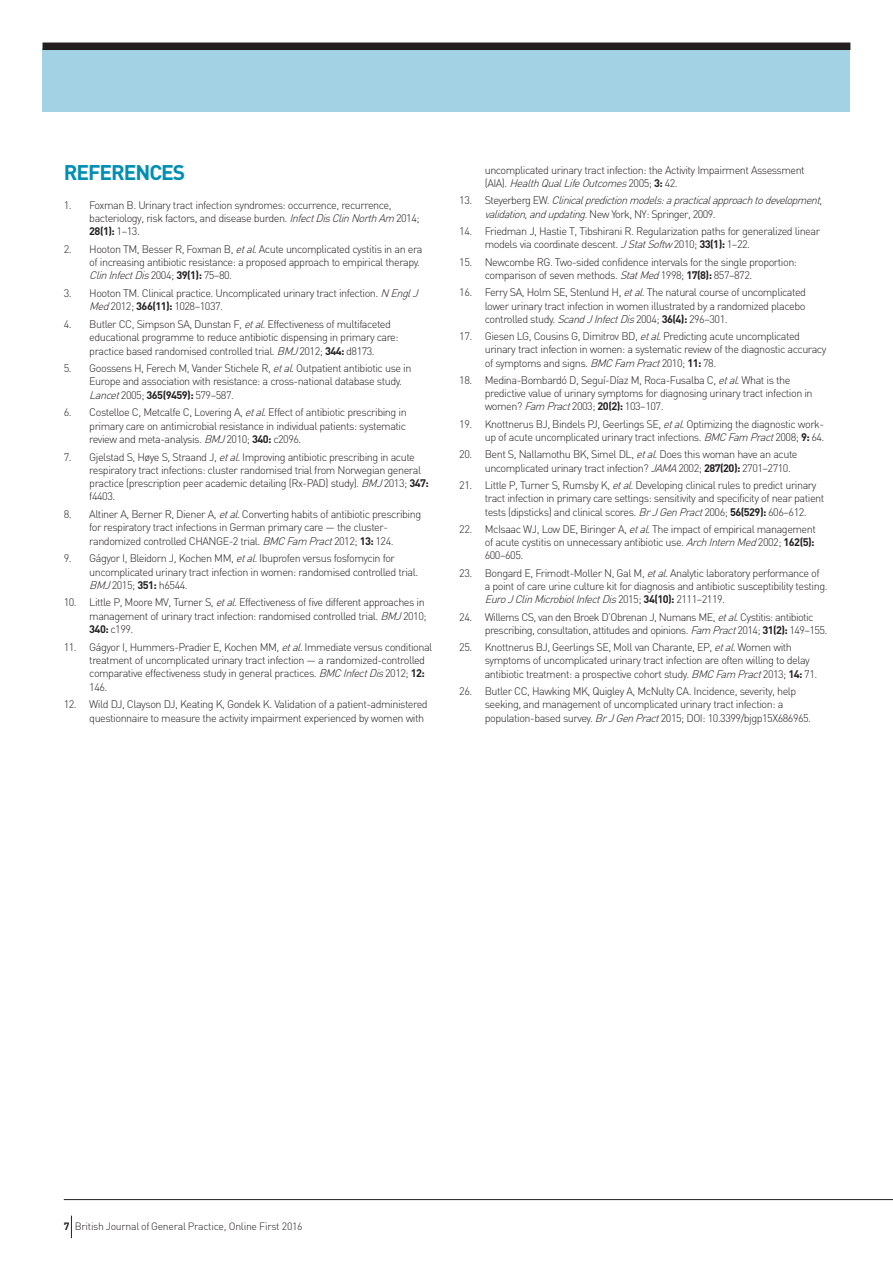
<style>
.page{position:relative;width:893px;height:1263px;background:#fff}
.page>*{position:absolute;margin:0;border:0;box-sizing:border-box;transform-origin:0 0}
.t1{font:700 21px "DIN";letter-spacing:-.05em;color:#008fb3}
.t2{font:300 10.8px/13.4px "DIN";letter-spacing:-.045em;color:#231f20}
.t3{font:italic 300 10.8px/13.2px "DIN";color:#231f20}
.t4{font:300 10.5px "DIN";letter-spacing:-.025em;color:#231f20}
.s1{font-style:italic}
.s2{font-weight:700}
.s3{font-style:normal}
</style>
<div class="page">
<div style="left:43px;top:48px;width:807px;height:64px;background:#a2d2e3"></div>
<div style="left:43px;top:43px;width:807px;height:7px;background:#231f20"></div>
<svg style="left:71px;top:1216px;width:1px;height:22px"></svg>
<hr style="left:64px;top:1199px;width:829px;height:1px;background:#231f20">
<h1 class="t1" style="left:64px;top:159px;width:123px">REFERENCES</h1>
<p class="t2" style="left:89px;top:198px;width:332px;text-indent:-26px">1. Foxman B. Urinary tract infection syndromes: occurrence, recurrence, bacteriology, risk factors, and disease burden. <span class="s1">InfectDisClinNorthAm</span> 2014;<br><span class="s2">28(1):</span> 1–13.</p>
<p class="t2" style="left:89px;top:242px;width:335px;text-indent:-26px">2. Hooton TM, Besser R, Foxman B, <span class="s1">etal.</span>Acute uncomplicated cystitis in an era of increasing antibiotic resistance: a proposed approach to empirical therapy.<br><span class="s1">ClinInfectDis</span>2004; <span class="s2">39(1):</span> 75–80.</p>
<p class="t2" style="left:89px;top:286px;width:334px;text-indent:-26px">3. Hooton TM. Clinical practice. Uncomplicated urinary tract infection. <span class="s1">NEnglJ<br>Med</span>2012; <span class="s2">366(11):</span> 1028–1037.</p>
<p class="t2" style="left:89px;top:317px;width:311px;text-indent:-26px">4. Butler CC, Simpson SA, Dunstan F, <span class="s1">etal.</span>Effectiveness of multifaceted educational programme to reduce antibiotic dispensing in primary care: practice based randomised controlled trial. <span class="s1">BMJ</span>2012; <span class="s2">344:</span> d8173.</p>
<p class="t2" style="left:89px;top:361px;width:324px;text-indent:-26px">5. Goossens H, Ferech M, Vander Stichele R, <span class="s1">etal.</span>Outpatient antibiotic use in<br>Europe and association with resistance: a cross-national database study.<br><span class="s1">Lancet</span>2005; <span class="s2">365(9459):</span> 579–587.</p>
<p class="t2" style="left:89px;top:406px;width:319px;text-align:justify;text-indent:-26px">6. Costelloe C, Metcalfe C, Lovering A, <span class="s1">etal.</span>Effect of antibiotic prescribing in primary care on antimicrobial resistance in individual patients: systematic review and meta-analysis. <span class="s1">BMJ</span>2010; <span class="s2">340:</span> c2096.</p>
<p class="t2" style="left:89px;top:450px;width:341px;text-indent:-26px">7. Gjelstad S, Høye S, Straand J, <span class="s1">etal.</span>Improving antibiotic prescribing in acute respiratory tract infections: cluster randomised trial from Norwegian general practice (prescription peer academic detailing (Rx-PAD) study). <span class="s1">BMJ</span>2013; <span class="s2">347: </span>f4403.</p>
<p class="t2" style="left:89px;top:507px;width:333px;text-indent:-26px">8. Altiner A, Berner R, Diener A, <span class="s1">etal.</span>Converting habits of antibiotic prescribing for respiratory tract infections in German primary care — the cluster&shy;randomized controlled CHANGE-2 trial. <span class="s1">BMCFam Pract</span>2012; <span class="s2">13:</span> 124.</p>
<p class="t2" style="left:89px;top:552px;width:330px;text-indent:-26px">9. Gágyor I, Bleidorn J, Kochen MM, <span class="s1">etal.</span>Ibuprofen versus fosfomycin for uncomplicated urinary tract infection in women: randomised controlled trial.<br><span class="s1">BMJ</span>2015; <span class="s2">351:</span> h6544.</p>
<p class="t2" style="left:89px;top:596px;width:339px;text-indent:-26px">10. Little P, Moore MV, Turner S, <span class="s1">etal.</span>Effectiveness of five different approaches in management of urinary tract infection: randomised controlled trial. <span class="s1">BMJ</span>2010;<br><span class="s2">340:</span> c199.</p>
<p class="t2" style="left:89px;top:640px;width:345px;text-indent:-26px">11. Gágyor I, Hummers-Pradier E, Kochen MM, <span class="s1">etal.</span>Immediate versus conditional treatment of uncomplicated urinary tract infection — a randomized-controlled comparative effectiveness study in general practices. <span class="s1">BMCInfectDis</span>2012; <span class="s2">12:<br></span>146.</p>
<p class="t2" style="left:89px;top:697px;width:340px;text-indent:-26px">12. Wild DJ, Clayson DJ, Keating K, Gondek K. Validation of a patient-administered questionnaire to measure the activity impairment experienced by women with</p>
<p class="t2" style="left:485px;top:163px;width:322px">uncomplicated urinary tract infection: the Activity Impairment Assessment ( A I A ) . <span class="s1">HealthQualLifeOutcomes</span>2 0 0 5 ; <span class="s2">3 :</span> 4 2 .</p>
<p class="t3" style="left:485px;top:194px;width:342px;text-indent:-26px"><span class="s3">1 3 . S t e y e r b e r g E W .</span> Clinicalpredictionmodels:apracticalapproachtodevelopment, validation,andupdating.<span class="s3">N ew Yo r k , N Y : S p r i n g e r , 2 0 0 9 .</span></p>
<p class="t2" style="left:485px;top:224px;width:337px;text-indent:-26px">14. Friedman J, Hastie T, Tibshirani R. Regularization paths for generalized linear models via coordinate descent. <span class="s1">JStatSoftw</span>2010; <span class="s2">33(1):</span> 1–22.</p>
<p class="t2" style="left:485px;top:255px;width:314px;text-indent:-26px">15. Newcombe RG. Two-sided confidence intervals for the single proportion: comparison of seven methods. <span class="s1">StatMed</span>1998; <span class="s2">17(8):</span> 857–872.</p>
<p class="t2" style="left:485px;top:286px;width:323px;text-align:justify;text-indent:-26px">16. Ferry SA, Holm SE, Stenlund H, <span class="s1">etal.</span>The natural course of uncomplicated lower urinary tract infection in women illustrated by a randomized placebo controlled study. <span class="s1">ScandJInfectDis</span>2004; <span class="s2">36(4):</span> 296–301.</p>
<p class="t2" style="left:485px;top:330px;width:343px;text-indent:-26px">17. Giesen LG, Cousins G, Dimitrov BD, <span class="s1">etal.</span>Predicting acute uncomplicated urinary tract infection in women: a systematic review of the diagnostic accuracy of symptoms and signs. <span class="s1">BMCFam Pract</span>2010; <span class="s2">11:</span> 78.</p>
<p class="t2" style="left:485px;top:373px;width:329px;text-indent:-26px">18. Medina-Bombardó D, Seguí-Díaz M, Roca-Fusalba C, <span class="s1">etal.</span>What is the predictive value of urinary symptoms for diagnosing urinary tract infection in women? <span class="s1">Fam Pract</span>2003; <span class="s2">20(2):</span> 103–107.</p>
<p class="t2" style="left:459px;top:417px;width:367px;text-align:right">19. Knottnerus BJ, Bindels PJ, Geerlings SE, <span class="s1">etal.</span>Optimizing the diagnostic work&shy;up of acute uncomplicated urinary tract infections. <span class="s1">BMCFam Pract</span>2008; <span class="s2">9:</span> 64.</p>
<p class="t2" style="left:485px;top:448px;width:314px;text-indent:-26px">20. Bent S, Nallamothu BK, Simel DL, <span class="s1">etal.</span>Does this woman have an acute uncomplicated urinary tract infection? <span class="s1">JAMA</span>2002; <span class="s2">287(20):</span> 2701–2710.</p>
<p class="t2" style="left:485px;top:478px;width:341px;text-indent:-26px">21. Little P, Turner S, Rumsby K, <span class="s1">etal.</span>Developing clinical rules to predict urinary tract infection in primary care settings: sensitivity and specificity of near patient tests (dipsticks) and clinical scores. <span class="s1">BrJGenPract</span>2006; <span class="s2">56(529):</span> 606–612.</p>
<p class="t2" style="left:485px;top:522px;width:333px;text-indent:-26px">22. McIsaac WJ, Low DE, Biringer A, <span class="s1">etal.</span>The impact of empirical management of acute cystitis on unnecessary antibiotic use. <span class="s1">ArchInternMed</span>2002; <span class="s2">162(5):<br></span>600–605.</p>
<p class="t2" style="left:485px;top:566px;width:344px;text-indent:-26px">23. Bongard E, Frimodt-Moller N, Gal M, <span class="s1">etal.</span>Analytic laboratory performance of a point of care urine culture kit for diagnosis and antibiotic susceptibility testing.<br><span class="s1">EuroJClinMicrobiolInfectDis</span>2 0 1 5 ; <span class="s2">34 ( 1 0 ) :</span> 2 1 1 1 – 2 1 1 9 .</p>
<p class="t2" style="left:485px;top:610px;width:344px;text-indent:-26px">24. Willems CS, van den Broek D’Obrenan J, Numans ME, <span class="s1">etal.</span>Cystitis: antibiotic prescribing, consultation, attitudes and opinions. <span class="s1">Fam Pract</span>2014; <span class="s2">31(2):</span> 149–155.</p>
<p class="t2" style="left:485px;top:641px;width:334px;text-indent:-26px">25. Knottnerus BJ, Geerlings SE, Moll van Charante, EP, <span class="s1">etal.</span>Women with symptoms of uncomplicated urinary tract infection are often willing to delay antibiotic treatment: a prospective cohort study. <span class="s1">BMCFam Pract</span>2013; <span class="s2">14:</span> 71.</p>
<p class="t2" style="left:485px;top:684px;width:328px;text-indent:-26px">26. Butler CC, Hawking MK, Quigley A, McNulty CA<span class="s1">.</span>Incidence, severity, help seeking, and management of uncomplicated urinary tract infection: a population-based survey. <span class="s1">BrJGenPract</span>2015; DOI: 10.3399/bjgp15X686965.</p>
<p class="t4" style="left:64px;top:1219px;width:240px"><span class="s2">7</span> British Journal of General Practice, Online First 2016</p>
</div>
